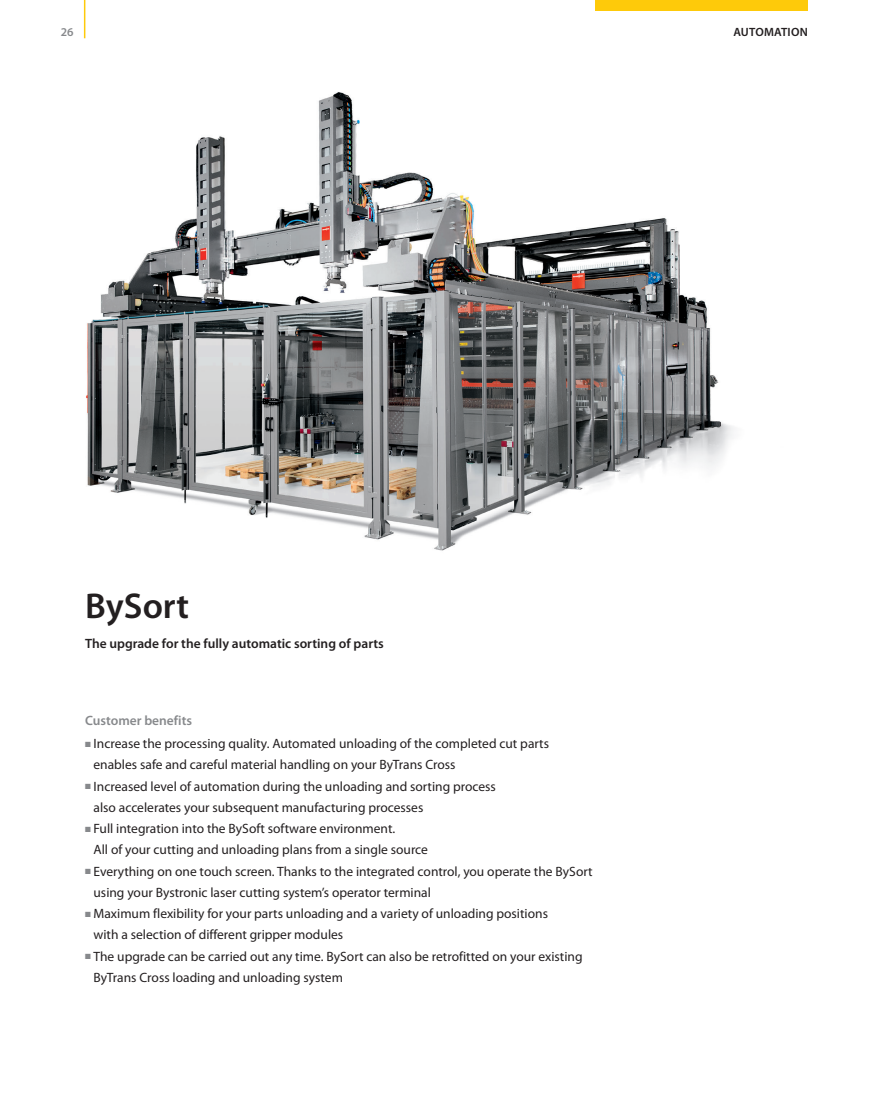
<style>
.page{position:relative;width:893px;height:1106px;background:#fff}
.page>*{position:absolute;margin:0;border:0;box-sizing:border-box;transform-origin:0 0}
.t1{font:600 36px "Myriad Pro";color:#231f20}
.t2{font:13.5px/21px "Myriad Pro";color:#231f20}
.t3{font:600 13.5px "Myriad Pro";color:#231f20}
.t4{font:600 13.5px "Myriad Pro";color:#87898c}
.t5{font:600 12px "Myriad Pro";letter-spacing:.02em;color:#231f20}
.t6{font:600 12px "Myriad Pro";color:#87898c}
.s1{color:#87898c}
</style>
<div class="page">
<hr style="left:84px;top:0;width:1px;height:38px;background:#feca0a">
<div style="left:595px;top:0;width:213px;height:11px;background:#feca0a"></div>
<img style="left:86px;top:92px;width:648px;height:459px">
<p class="t6" style="left:61px;top:24px;width:14px">26</p>
<p class="t5" style="left:733px;top:24px;width:76px">AUTOMATION</p>
<h1 class="t1" style="left:85px;top:583px;width:106px">BySort</h1>
<p class="t3" style="left:85px;top:634px;width:300px">The upgrade for the fully automatic sorting of parts</p>
<p class="t4" style="left:85px;top:711px;width:109px">Customer benefits</p>
<p class="t2" style="left:94px;top:733px;width:457px;text-indent:-9px"><span class="s1">■</span> Increase the processing quality. Automated unloading of the completed cut parts enables safe and careful material handling on your ByTrans Cross</p>
<p class="t2" style="left:94px;top:775px;width:404px;text-indent:-9px"><span class="s1">■</span> Increased level of automation during the unloading and sorting process also accelerates your subsequent manufacturing processes</p>
<p class="t2" style="left:94px;top:818px;width:336px;text-indent:-9px"><span class="s1">■</span> Full integration into the BySoft software environment.<br>All of your cutting and unloading plans from a single source</p>
<p class="t2" style="left:94px;top:860px;width:501px;text-indent:-9px"><span class="s1">■</span> Everything on one touch screen. Thanks to the integrated control, you operate the BySort using your Bystronic laser cutting system’s operator terminal</p>
<p class="t2" style="left:94px;top:903px;width:456px;text-indent:-9px"><span class="s1">■</span> Maximum flexibility for your parts unloading and a variety of unloading positions with a selection of different gripper modules</p>
<p class="t2" style="left:94px;top:945px;width:491px;text-indent:-9px"><span class="s1">■</span> The upgrade can be carried out any time. BySort can also be retrofitted on your existing<br>ByTrans Cross loading and unloading system</p>
</div>
